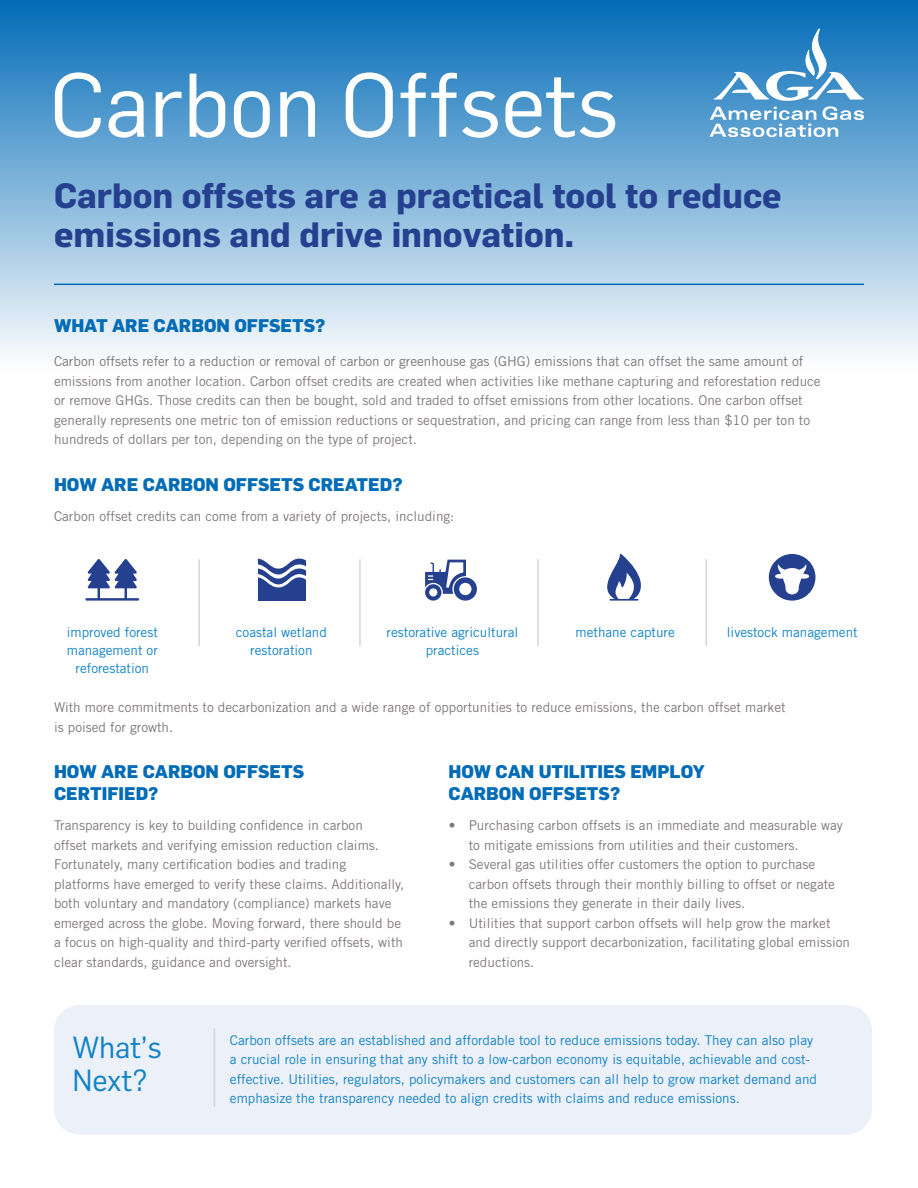
<style>
.page{position:relative;width:918px;height:1188px;background:#fff}
.page>*{position:absolute;margin:0;border:0;box-sizing:border-box;transform-origin:0 0}
.t1{font:88.5px "Flama";letter-spacing:-.01em;color:#fff}
.t2{font:700 34.5px/39px "Flama";color:#25408f}
.t3{font:30px/33px "Flama";letter-spacing:-.01em;color:#1283c6}
.t4{font:800 18px/21.6px "Flama";color:#036cb6}
.t5{font:13.5px/19.5px "Trade Gothic LT Std";color:#16090a}
.t6{font:13.5px/18px "Trade Gothic LT Std";color:#1283c6;text-align:center}
</style>
<div class="page">
<div style="left:0;top:0;width:918px;height:374px;background:linear-gradient(to bottom,#016bb7,#fff)"></div>
<hr style="left:54px;top:284px;width:810px;height:1px;background:#036cb6">
<hr style="left:198px;top:559px;width:2px;height:87px;background:#d3d5d6">
<hr style="left:359px;top:559px;width:2px;height:87px;background:#d3d5d6">
<hr style="left:537px;top:559px;width:2px;height:87px;background:#d3d5d6">
<hr style="left:706px;top:559px;width:1px;height:87px;background:#d3d5d6">
<div style="left:54px;top:1005px;width:818px;height:130px;background:#ecf0f9;border-radius:26px"></div>
<hr style="left:214px;top:1028px;width:1px;height:79px;background:#d3d5d6">
<svg style="left:425px;top:560px;width:52px;height:41px"></svg>
<svg style="left:85px;top:559px;width:54px;height:42px"></svg>
<svg style="left:258px;top:558px;width:48px;height:43px"></svg>
<svg style="left:607px;top:554px;width:34px;height:47px"></svg>
<svg style="left:769px;top:554px;width:46px;height:47px"></svg>
<svg style="left:709px;top:29px;width:155px;height:108px"></svg>
<h1 class="t1" style="left:50px;top:52px;width:571px">Carbon Offsets</h1>
<h2 class="t2" style="left:54px;top:175px;width:729px">Carbon offsets are a practical tool to reduce emissions and drive innovation.</h2>
<h3 class="t4" style="left:54px;top:314px;width:273px">WHAT ARE CARBON OFFSETS?</h3>
<p class="t5" style="left:54px;top:352px;width:768px">Carbon offsets refer to a reduction or removal of carbon or greenhouse gas (GHG) emissions that can offset the same amount of emissions from another location. Carbon offset credits are created when activities like methane capturing and reforestation reduce or remove GHGs. Those credits can then be bought, sold and traded to offset emissions from other locations. One carbon offset generally represents one metric ton of emission reductions or sequestration, and pricing can range from less than $10 per ton to hundreds of dollars per ton, depending on the type of project.</p>
<h3 class="t4" style="left:54px;top:473px;width:350px">HOW ARE CARBON OFFSETS CREATED?</h3>
<p class="t5" style="left:54px;top:506px;width:402px">Carbon offset credits can come from a variety of projects, including:</p>
<p class="t6" style="left:67px;top:623px;width:93px">improved forest management or reforestation</p>
<p class="t6" style="left:236px;top:623px;width:93px">coastal wetland restoration</p>
<p class="t6" style="left:387px;top:623px;width:133px">restorative agricultural practices</p>
<p class="t6" style="left:576px;top:623px;width:101px">methane capture</p>
<p class="t6" style="left:727px;top:623px;width:132px">livestock management</p>
<p class="t5" style="left:54px;top:698px;width:733px">With more commitments to decarbonization and a wide range of opportunities to reduce emissions, the carbon offset market is poised for growth.</p>
<h3 class="t4" style="left:54px;top:760px;width:252px">HOW ARE CARBON OFFSETS<br>CERTIFIED?</h3>
<h3 class="t4" style="left:449px;top:760px;width:258px">HOW CAN UTILITIES EMPLOY<br>CARBON OFFSETS?</h3>
<p class="t5" style="left:54px;top:816px;width:352px">Transparency is key to building confidence in carbon<br>offset markets and verifying emission reduction claims.<br>Fortunately, many certification bodies and trading platforms have emerged to verify these claims. Additionally, both voluntary and mandatory (compliance) markets have emerged across the globe. Moving forward, there should be a focus on high-quality and third-party verified offsets, with clear standards, guidance and oversight.</p>
<p class="t5" style="left:469px;top:816px;width:376px;text-indent:-20px">• Purchasing carbon offsets is an immediate and measurable way to mitigate emissions from utilities and their customers.</p>
<p class="t5" style="left:469px;top:855px;width:368px;text-indent:-20px">• Several gas utilities offer customers the option to purchase carbon offsets through their monthly billing to offset or negate the emissions they generate in their daily lives.</p>
<p class="t5" style="left:469px;top:913px;width:383px;text-indent:-20px">• Utilities that support carbon offsets will help grow the market and directly support decarbonization, facilitating global emission reductions.</p>
<h3 class="t3" style="left:73px;top:1030px;width:91px">What’s<br>Next?</h3>
<p class="t6" style="left:230px;top:1030px;width:589px;line-height:19.5px;text-align:left">Carbon offsets are an established and affordable tool to reduce emissions today. They can also play a crucial role in ensuring that any shift to a low-carbon economy is equitable, achievable and cost&shy;effective. Utilities, regulators, policymakers and customers can all help to grow market demand and emphasize the transparency needed to align credits with claims and reduce emissions.</p>
</div>
